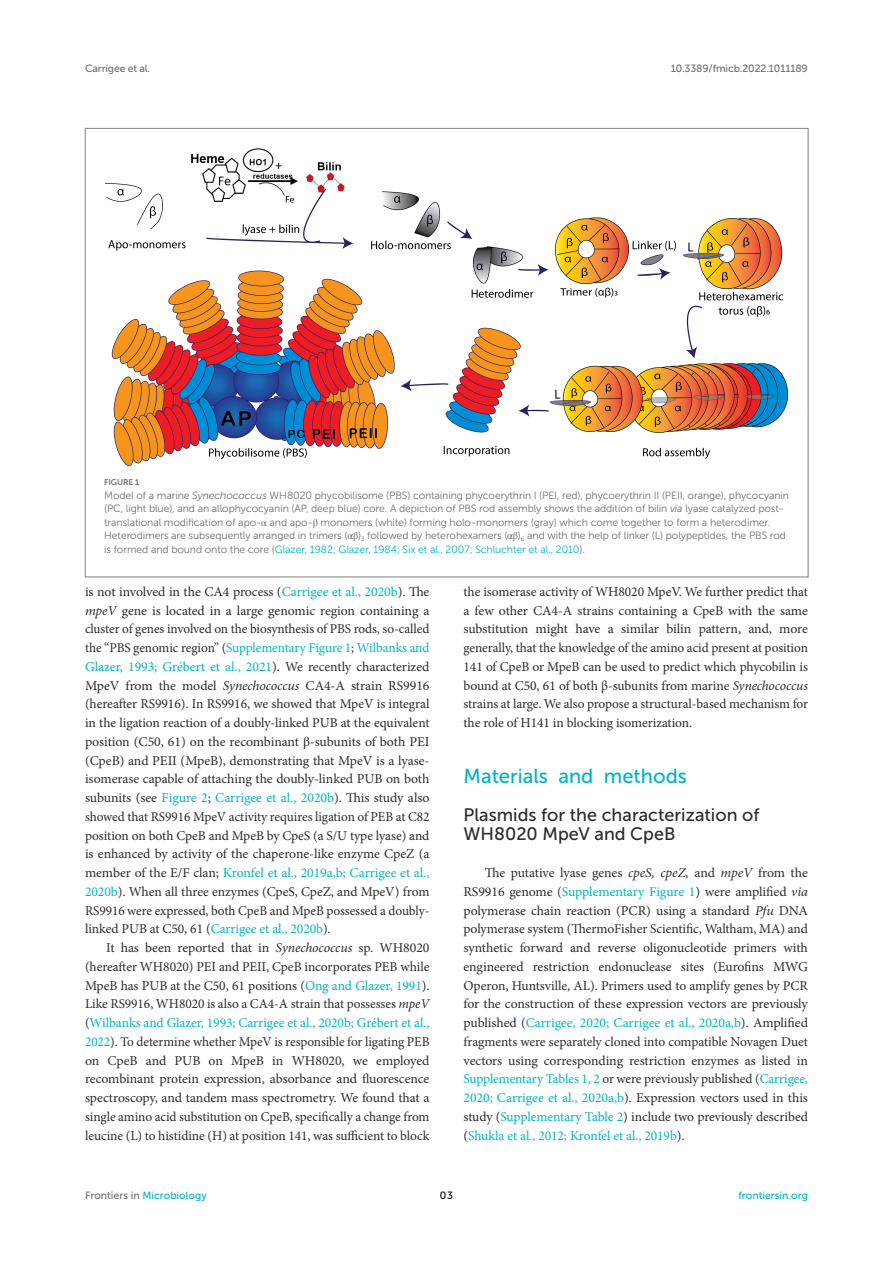
<style>
.page{position:relative;width:893px;height:1263px;background:#fff}
.page>*{position:absolute;margin:0;border:0;box-sizing:border-box;transform-origin:0 0}
.HEAD_1{font:20.25px "Museo Sans 500";color:#00b4c4}
.HEAD_2_after_HEAD_1{font:18px/18.8px "Museo Sans 500";color:#2b2b2a}
.TEXT{font:13.5px/18.8px "Minion Pro";letter-spacing:-.005em;color:#2b2b2a;text-align:justify}
.TEXT_FLUSH{font:13.5px/18.8px "Minion Pro";letter-spacing:-.005em;color:#2b2b2a;text-align:justify}
.FIG_LEG{font:10.5px/13.5px "Museo Sans 300";letter-spacing:-.01em;color:#706f70}
.t1{font:10.5px "Museo Sans 500";letter-spacing:-.015em;color:#706f70}
.t2{font:10.5px "Museo Sans 500";color:#00b4c4}
.t3{font:10.5px "Museo Sans 500";color:#000}
.FIG_HD{font:8.25px "Museo Sans 700";letter-spacing:-.01em;color:#706f70}
.s1{font-style:italic}
.s2{font-family:"STIX General"}
.s3{color:#00b4c4}
.s4{color:#706f70}
</style>
<div class="page">
<img style="left:105px;top:148px;width:684px;height:318px">
<p class="t1" style="left:85px;top:63px;width:67px">Carrigee et al.</p>
<p class="t1" style="left:671px;top:63px;width:139px">10.3389/fmicb.2022.1011189</p>
<p class="FIG_HD" style="left:104px;top:478px;width:37px">FIGURE 1</p>
<p class="FIG_LEG" style="left:104px;top:488px;width:686px">Model of a marine <span class="s1">Synechococcus</span> WH8020 phycobilisome (PBS) containing phycoerythrin I (PEI, red), phycoerythrin II (PEII, orange), phycocyanin (PC, light blue), and an allophycocyanin (AP, deep blue) core. A depiction of PBS rod assembly shows the addition of bilin <span class="s1">via</span> lyase catalyzed post&shy;translational modification of apo-<span class="s2">α</span> and apo-<span class="s2">β</span> monomers (white) forming holo-monomers (gray) which come together to form a heterodimer.<br>Heterodimers are subsequently arranged in trimers (<span class="s2">αβ</span>)<sub>3</sub> followed by heterohexamers (<span class="s2">αβ</span>)<sub>6</sub> and with the help of linker (L) polypeptides, the PBS rod is formed and bound onto the core (<span class="s3">Glazer, 1982; Glazer, 1984; Six et al., 2007; Schluchter et al., 2010</span>).</p>
<p class="TEXT" style="left:85px;top:582px;width:346px">is not involved in the CA4 process (<span class="s3">Carrigee et al., 2020b</span>). The <span class="s1">mpeV</span> gene is located in a large genomic region containing a cluster of genes involved on the biosynthesis of PBS rods, so-called the “PBS genomic region” (<span class="s3">Supplementary Figure 1</span>; <span class="s3">Wilbanks and Glazer, 1993; Grébert et al., 2021</span>). We recently characterized MpeV from the model <span class="s1">Synechococcus</span> CA4-A strain RS9916 (hereafter RS9916). In RS9916, we showed that MpeV is integral in the ligation reaction of a doubly-linked PUB at the equivalent position (C50, 61) on the recombinant <span class="s2">β</span>-subunits of both PEI (CpeB) and PEII (MpeB), demonstrating that MpeV is a lyase&shy;isomerase capable of attaching the doubly-linked PUB on both subunits (see <span class="s3">Figure 2</span>; <span class="s3">Carrigee et al., 2020b</span>). This study also showed that RS9916 MpeV activity requires ligation of PEB at C82 position on both CpeB and MpeB by CpeS (a S/U type lyase) and is enhanced by activity of the chaperone-like enzyme CpeZ (a member of the E/F clan; <span class="s3">Kronfel et al., 2019a,b; Carrigee et al., 2020b</span>). When all three enzymes (CpeS, CpeZ, and MpeV) from RS9916 were expressed, both CpeB and MpeB possessed a doubly&shy;linked PUB at C50, 61 (<span class="s3">Carrigee et al., 2020b</span>).</p>
<p class="TEXT" style="left:85px;top:938px;width:346px;text-indent:21px">It has been reported that in <span class="s1">Synechococcus</span> sp. WH8020 (hereafter WH8020) PEI and PEII, CpeB incorporates PEB while MpeB has PUB at the C50, 61 positions (<span class="s3">Ong and Glazer, 1991</span>).<br>Like RS9916, WH8020 is also a CA4-A strain that possesses <span class="s1">mpeV </span>(<span class="s3">Wilbanks and Glazer, 1993; Carrigee et al., 2020b; Grébert et al., 2022</span>). To determine whether MpeV is responsible for ligating PEB on CpeB and PUB on MpeB in WH8020, we employed recombinant protein expression, absorbance and fluorescence spectroscopy, and tandem mass spectrometry. We found that a single amino acid substitution on CpeB, specifically a change from leucine (L) to histidine (H) at position 141, was sufficient to block</p>
<p class="TEXT" style="left:463px;top:582px;width:346px">the isomerase activity of WH8020 MpeV. We further predict that a few other CA4-A strains containing a CpeB with the same substitution might have a similar bilin pattern, and, more generally, that the knowledge of the amino acid present at position 141 of CpeB or MpeB can be used to predict which phycobilin is bound at C50, 61 of both β-subunits from marine <span class="s1">Synechococcus </span>strains at large. We also propose a structural-based mechanism for the role of H141 in blocking isomerization.</p>
<p class="HEAD_1" style="left:463px;top:765px;width:225px">Materials and methods</p>
<p class="HEAD_2_after_HEAD_1" style="left:463px;top:805px;width:297px">Plasmids for the characterization of<br>WH8020 MpeV and CpeB</p>
<p class="TEXT_FLUSH" style="left:463px;top:863px;width:346px;text-indent:21px">The putative lyase genes <span class="s1">cpeS, cpeZ,</span> and <span class="s1">mpeV</span> from the RS9916 genome (<span class="s3">Supplementary Figure 1</span>) were amplified <span class="s1">via </span>polymerase chain reaction (PCR) using a standard <span class="s1">Pfu</span> DNA polymerase system (ThermoFisher Scientific, Waltham, MA) and synthetic forward and reverse oligonucleotide primers with engineered restriction endonuclease sites (Eurofins MWG Operon, Huntsville, AL). Primers used to amplify genes by PCR for the construction of these expression vectors are previously published (<span class="s3">Carrigee, 2020; Carrigee et al., 2020a,b</span>). Amplified fragments were separately cloned into compatible Novagen Duet vectors using corresponding restriction enzymes as listed in <span class="s3">Supplementary Tables 1, 2</span> or were previously published (<span class="s3">Carrigee, 2020; Carrigee et al., 2020a,b</span>). Expression vectors used in this study (<span class="s3">Supplementary Table 2</span>) include two previously described (<span class="s3">Shukla et al., 2012; Kronfel et al., 2019b</span>).</p>
<p class="t2" style="left:85px;top:1190px;width:123px"><span class="s4">Frontiers in</span> Microbiology</p>
<p class="t3" style="left:440px;top:1190px;width:15px">03</p>
<p class="t2" style="left:738px;top:1190px;width:71px">frontiersin.org</p>
</div>
